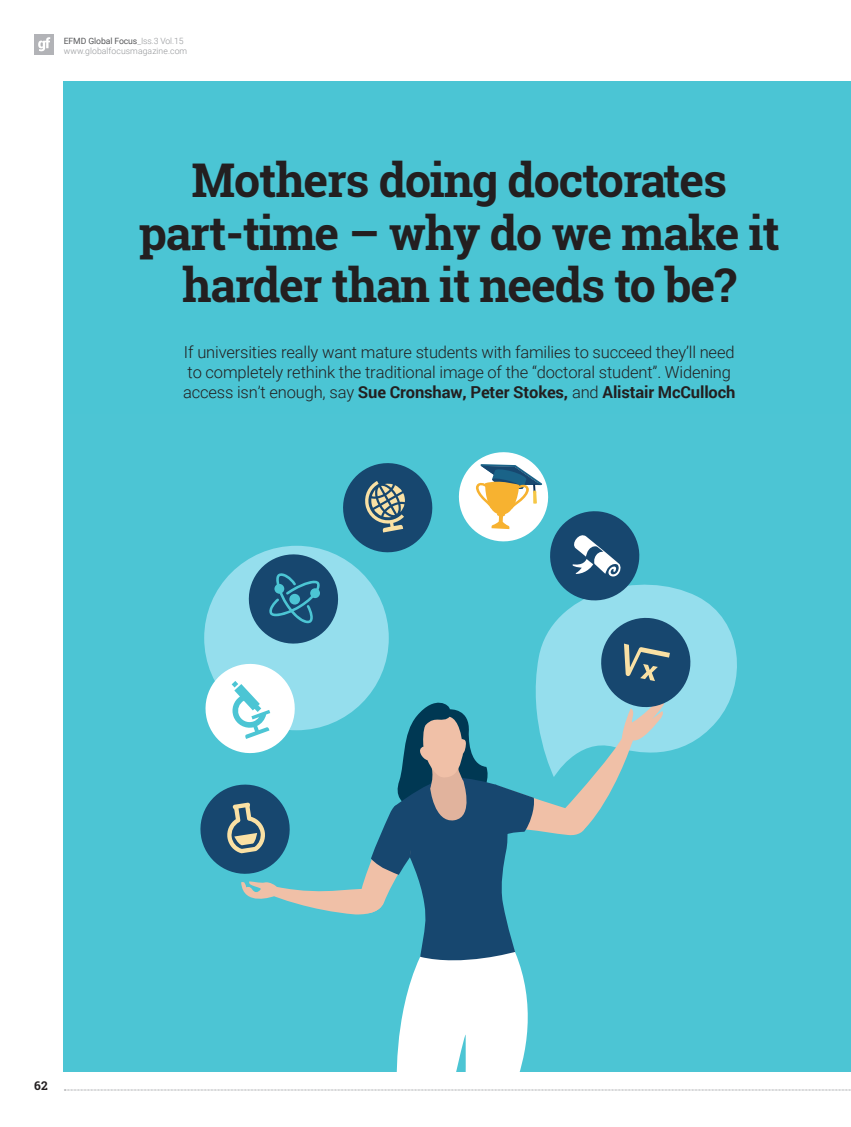
<style>
.page{position:relative;width:851px;height:1127px;background:#fff}
.page>*{position:absolute;margin:0;border:0;box-sizing:border-box;transform-origin:0 0}
.t1{font:700 46.5px/52.5px "Roboto Slab";letter-spacing:-.025em;color:#231f20;text-align:center}
.t2{font:300 16.5px/19.8px "Roboto";letter-spacing:-.01em;color:#231f20}
.t3{font:700 12px "Roboto Slab";color:#231f20}
.t4{font:300 8.7px/10.1px "Roboto";letter-spacing:.01em;color:#939598}
.s1{font-weight:400;color:#57585a}
.s2{font-weight:700}
</style>
<div class="page">
<svg style="left:64px;top:1089px;width:787px;height:1px"></svg>
<div style="left:34px;top:34px;width:20px;height:20px;background:#b2b3b7"></div>
<svg style="left:38px;top:37px;width:12px;height:14px"></svg>
<div style="left:64px;top:82px;width:786px;height:990px;background:#4bc5d4"></div>
<svg style="left:693px;top:594px;width:44px;height:148px;fill:#95deed"></svg>
<svg style="left:200px;top:452px;width:493px;height:620px"></svg>
<div style="left:310px;top:588px;width:10px;height:10px;background:#4cc5d4;border-radius:50%"></div>
<div style="left:274px;top:584px;width:10px;height:10px;background:#4cc5d4;border-radius:50%"></div>
<p class="t4" style="left:64px;top:35px;width:125px"><span class="s1">EFMD Global Focus</span>_Iss.3 Vol.15 www.globalfocusmagazine.com</p>
<h1 class="t1" style="left:139px;top:153px;width:642px">Mothers doing doctorates part-time – why do we make it harder than it needs to be?</h1>
<p class="t2" style="left:183px;top:342px;width:553px">If universities really want mature students with families to succeed they’ll need to completely rethink the traditional image of the “doctoral student”. Widening access isn’t enough, say <span class="s2">Sue Cronshaw, Peter Stokes,</span> and <span class="s2">Alistair McCulloch</span></p>
<p class="t3" style="left:34px;top:1077px;width:15px">62</p>
</div>
